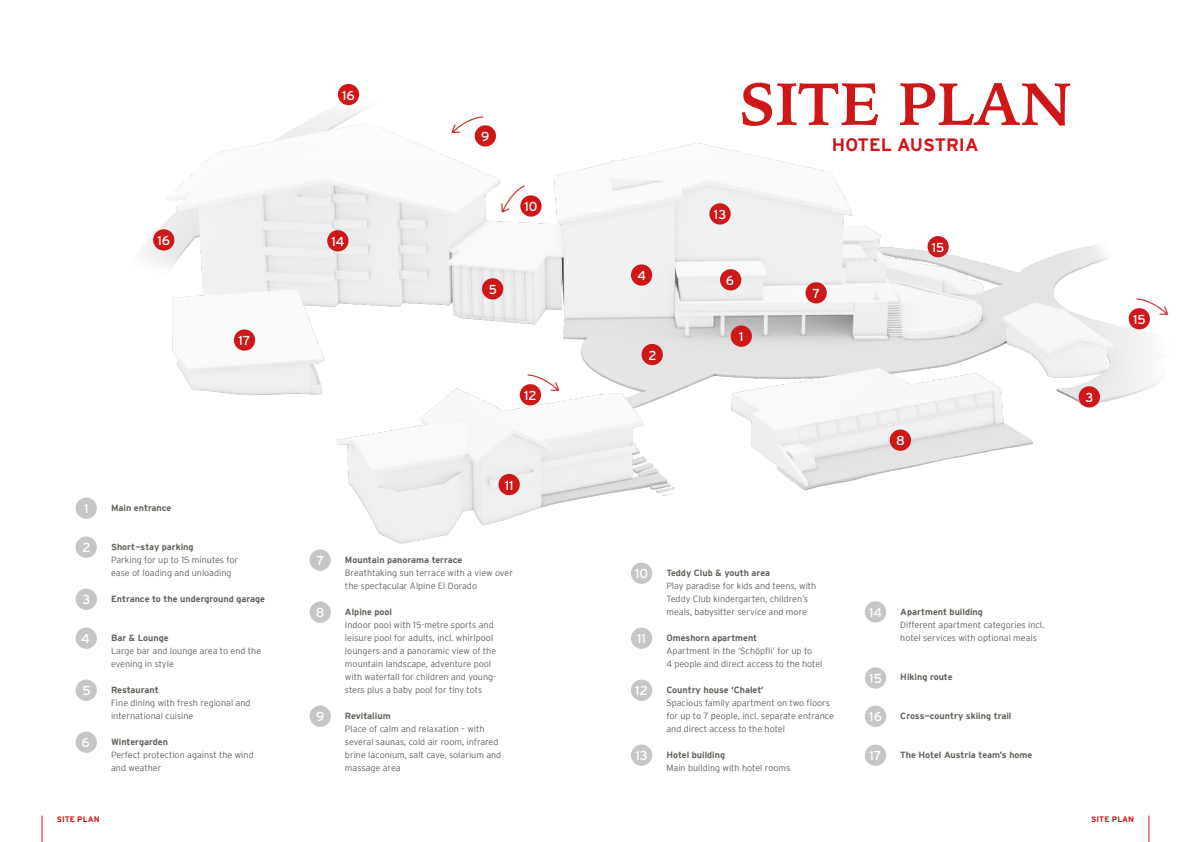
<style>
.page{position:relative;width:1191px;height:842px;background:#fff}
.page>*{position:absolute;margin:0;border:0;box-sizing:border-box;transform-origin:0 0}
.t1{font:700 60px "Iowan Old Style";color:#cd1719}
.t2{font:700 18px "Interstate Mono";color:#cd1719}
.t3{font:13px "Interstate";color:#fff}
.t4{font:300 9px/13px "Interstate";color:#63625c}
.t5{font:700 9px "Interstate Mono";color:#63625c}
.t6{font:700 8px "Interstate Mono";color:#cd1719}
</style>
<div class="page">
<svg style="left:42px;top:816px;width:1px;height:26px"></svg>
<svg style="left:1148px;top:816px;width:1px;height:26px"></svg>
<img style="left:145px;top:83px;width:1018px;height:564px">
<div style="left:730px;top:325px;width:22px;height:22px;background:#cd1719;border-radius:50%"></div>
<div style="left:76px;top:498px;width:21px;height:21px;background:#c6c6c6;border-radius:50%"></div>
<div style="left:76px;top:537px;width:21px;height:21px;background:#c6c6c6;border-radius:50%"></div>
<div style="left:76px;top:589px;width:21px;height:21px;background:#c6c6c6;border-radius:50%"></div>
<div style="left:76px;top:628px;width:21px;height:21px;background:#c6c6c6;border-radius:50%"></div>
<div style="left:76px;top:680px;width:21px;height:21px;background:#c6c6c6;border-radius:50%"></div>
<div style="left:76px;top:732px;width:21px;height:21px;background:#c6c6c6;border-radius:50%"></div>
<div style="left:720px;top:269px;width:21px;height:21px;background:#cd1719;border-radius:50%"></div>
<div style="left:309px;top:550px;width:22px;height:21px;background:#c6c6c6;border-radius:50%"></div>
<div style="left:309px;top:602px;width:22px;height:21px;background:#c6c6c6;border-radius:50%"></div>
<div style="left:309px;top:706px;width:22px;height:21px;background:#c6c6c6;border-radius:50%"></div>
<div style="left:865px;top:706px;width:21px;height:21px;background:#c6c6c6;border-radius:50%"></div>
<div style="left:865px;top:601px;width:21px;height:21px;background:#c6c6c6;border-radius:50%"></div>
<div style="left:865px;top:667px;width:21px;height:22px;background:#c6c6c6;border-radius:50%"></div>
<div style="left:631px;top:745px;width:21px;height:21px;background:#c6c6c6;border-radius:50%"></div>
<div style="left:327px;top:230px;width:21px;height:21px;background:#cd1719;border-radius:50%"></div>
<div style="left:631px;top:563px;width:21px;height:21px;background:#c6c6c6;border-radius:50%"></div>
<div style="left:631px;top:628px;width:21px;height:21px;background:#c6c6c6;border-radius:50%"></div>
<div style="left:631px;top:680px;width:21px;height:21px;background:#c6c6c6;border-radius:50%"></div>
<div style="left:865px;top:745px;width:21px;height:21px;background:#c6c6c6;border-radius:50%"></div>
<div style="left:234px;top:329px;width:21px;height:22px;background:#cd1719;border-radius:50%"></div>
<div style="left:475px;top:125px;width:21px;height:22px;background:#cd1719;border-radius:50%"></div>
<div style="left:520px;top:195px;width:21px;height:22px;background:#cd1719;border-radius:50%"></div>
<div style="left:889px;top:429px;width:22px;height:22px;background:#cd1719;border-radius:50%"></div>
<div style="left:805px;top:282px;width:21px;height:21px;background:#cd1719;border-radius:50%"></div>
<div style="left:482px;top:278px;width:21px;height:21px;background:#cd1719;border-radius:50%"></div>
<div style="left:631px;top:264px;width:21px;height:22px;background:#cd1719;border-radius:50%"></div>
<div style="left:1078px;top:386px;width:22px;height:21px;background:#cd1719;border-radius:50%"></div>
<div style="left:641px;top:344px;width:22px;height:21px;background:#cd1719;border-radius:50%"></div>
<div style="left:153px;top:229px;width:21px;height:22px;background:#cd1719;border-radius:50%"></div>
<div style="left:338px;top:84px;width:21px;height:21px;background:#cd1719;border-radius:50%"></div>
<div style="left:927px;top:236px;width:21px;height:21px;background:#cd1719;border-radius:50%"></div>
<div style="left:1128px;top:308px;width:22px;height:21px;background:#cd1719;border-radius:50%"></div>
<div style="left:709px;top:203px;width:21px;height:22px;background:#cd1719;border-radius:50%"></div>
<div style="left:498px;top:474px;width:22px;height:21px;background:#cd1719;border-radius:50%"></div>
<div style="left:520px;top:384px;width:21px;height:21px;background:#cd1719;border-radius:50%"></div>
<svg style="left:451px;top:107px;width:32px;height:34px"></svg>
<svg style="left:501px;top:185px;width:24px;height:28px"></svg>
<svg style="left:527px;top:366px;width:33px;height:34px"></svg>
<svg style="left:1136px;top:290px;width:27px;height:34px"></svg>
<h3 class="t3" style="left:157px;top:233px;width:14px">16</h3>
<h3 class="t3" style="left:238px;top:333px;width:14px">17</h3>
<h3 class="t3" style="left:84px;top:501px;width:6px">1</h3>
<h3 class="t3" style="left:82px;top:540px;width:10px">2</h3>
<h3 class="t3" style="left:82px;top:592px;width:9px">3</h3>
<h3 class="t3" style="left:81px;top:631px;width:10px">4</h3>
<h3 class="t3" style="left:82px;top:683px;width:10px">5</h3>
<h3 class="t3" style="left:81px;top:735px;width:10px">6</h3>
<p class="t5" style="left:111px;top:502px;width:62px">Main entrance</p>
<p class="t5" style="left:111px;top:541px;width:84px">Short-stay parking</p>
<p class="t4" style="left:111px;top:553px;width:129px">Parking for up to 15 minutes for ease of loading and unloading</p>
<p class="t5" style="left:111px;top:593px;width:155px">Entrance to the underground garage</p>
<p class="t5" style="left:111px;top:632px;width:59px">Bar &amp; Lounge</p>
<p class="t4" style="left:111px;top:644px;width:152px">Large bar and lounge area to end the evening in style</p>
<p class="t5" style="left:111px;top:684px;width:49px">Restaurant</p>
<p class="t4" style="left:111px;top:696px;width:141px">Fine dining with fresh regional and international cuisine</p>
<p class="t5" style="left:111px;top:736px;width:58px">Wintergarden</p>
<p class="t4" style="left:111px;top:748px;width:144px">Perfect protection against the wind and weather</p>
<h3 class="t3" style="left:342px;top:88px;width:14px">16</h3>
<h3 class="t3" style="left:331px;top:234px;width:15px">14</h3>
<h3 class="t3" style="left:481px;top:129px;width:10px">9</h3>
<h1 class="t1" style="left:739px;top:49px;width:334px">SITE PLAN</h1>
<h2 class="t2" style="left:832px;top:135px;width:148px">HOTEL AUSTRIA</h2>
<h3 class="t3" style="left:524px;top:199px;width:15px">10</h3>
<h3 class="t3" style="left:714px;top:207px;width:14px">13</h3>
<h3 class="t3" style="left:637px;top:268px;width:10px">4</h3>
<h3 class="t3" style="left:726px;top:273px;width:10px">6</h3>
<h3 class="t3" style="left:489px;top:282px;width:10px">5</h3>
<h3 class="t3" style="left:812px;top:286px;width:9px">7</h3>
<h3 class="t3" style="left:524px;top:388px;width:14px">12</h3>
<h3 class="t3" style="left:505px;top:478px;width:10px">11</h3>
<h3 class="t3" style="left:648px;top:348px;width:10px">2</h3>
<h3 class="t3" style="left:739px;top:329px;width:6px">1</h3>
<h3 class="t3" style="left:932px;top:240px;width:14px">15</h3>
<h3 class="t3" style="left:896px;top:433px;width:10px">8</h3>
<h3 class="t3" style="left:1085px;top:390px;width:9px">3</h3>
<p class="t5" style="left:345px;top:554px;width:119px">Mountain panorama terrace</p>
<p class="t4" style="left:345px;top:566px;width:169px">Breathtaking sun terrace with a view over the spectacular Alpine El Dorado</p>
<p class="t5" style="left:345px;top:606px;width:49px">Alpine pool</p>
<p class="t4" style="left:345px;top:618px;width:153px">Indoor pool with 15-metre sports and leisure pool for adults, incl. whirlpool loungers and a panoramic view of the mountain landscape, adventure pool with waterfall for children and young&shy;sters plus a baby pool for tiny tots</p>
<h3 class="t3" style="left:316px;top:553px;width:9px">7</h3>
<p class="t5" style="left:666px;top:567px;width:105px">Teddy Club &amp; youth area</p>
<p class="t4" style="left:666px;top:579px;width:151px">Play paradise for kids and teens, with<br>Teddy Club kindergarten, children’s meals, babysitter service and more</p>
<h3 class="t3" style="left:635px;top:566px;width:15px">10</h3>
<h3 class="t3" style="left:869px;top:605px;width:15px">14</h3>
<h3 class="t3" style="left:316px;top:605px;width:10px">8</h3>
<p class="t5" style="left:666px;top:632px;width:92px">Omeshorn apartment</p>
<p class="t4" style="left:666px;top:644px;width:158px">Apartment in the ‘Schöpfli’ for up to<br>4 people and direct access to the hotel</p>
<h3 class="t3" style="left:637px;top:631px;width:10px">11</h3>
<h3 class="t3" style="left:869px;top:671px;width:14px">15</h3>
<p class="t5" style="left:666px;top:684px;width:99px">Country house ‘Chalet’</p>
<p class="t4" style="left:666px;top:696px;width:169px">Spacious family apartment on two floors for up to 7 people, incl. separate entrance and direct access to the hotel</p>
<h3 class="t3" style="left:635px;top:683px;width:14px">12</h3>
<p class="t5" style="left:345px;top:710px;width:47px">Revitalium</p>
<p class="t4" style="left:345px;top:722px;width:158px">Place of calm and relaxation – with several saunas, cold air room, infrared brine laconium, salt cave, solarium and massage area</p>
<h3 class="t3" style="left:316px;top:709px;width:10px">9</h3>
<h3 class="t3" style="left:869px;top:710px;width:14px">16</h3>
<p class="t5" style="left:666px;top:749px;width:60px">Hotel building</p>
<p class="t4" style="left:666px;top:761px;width:125px">Main building with hotel rooms</p>
<h3 class="t3" style="left:635px;top:748px;width:14px">13</h3>
<h3 class="t3" style="left:869px;top:749px;width:14px">17</h3>
<p class="t5" style="left:900px;top:606px;width:84px">Apartment building</p>
<p class="t4" style="left:900px;top:618px;width:145px">Different apartment categories incl. hotel services with optional meals</p>
<p class="t5" style="left:900px;top:671px;width:54px">Hiking route</p>
<p class="t5" style="left:900px;top:710px;width:113px">Cross-country skiing trail</p>
<p class="t5" style="left:900px;top:749px;width:134px">The Hotel Austria team’s home</p>
<h3 class="t3" style="left:1133px;top:312px;width:14px">15</h3>
<p class="t6" style="left:57px;top:815px;width:44px">SITE PLAN</p>
<p class="t6" style="left:1091px;top:815px;width:44px">SITE PLAN</p>
</div>
